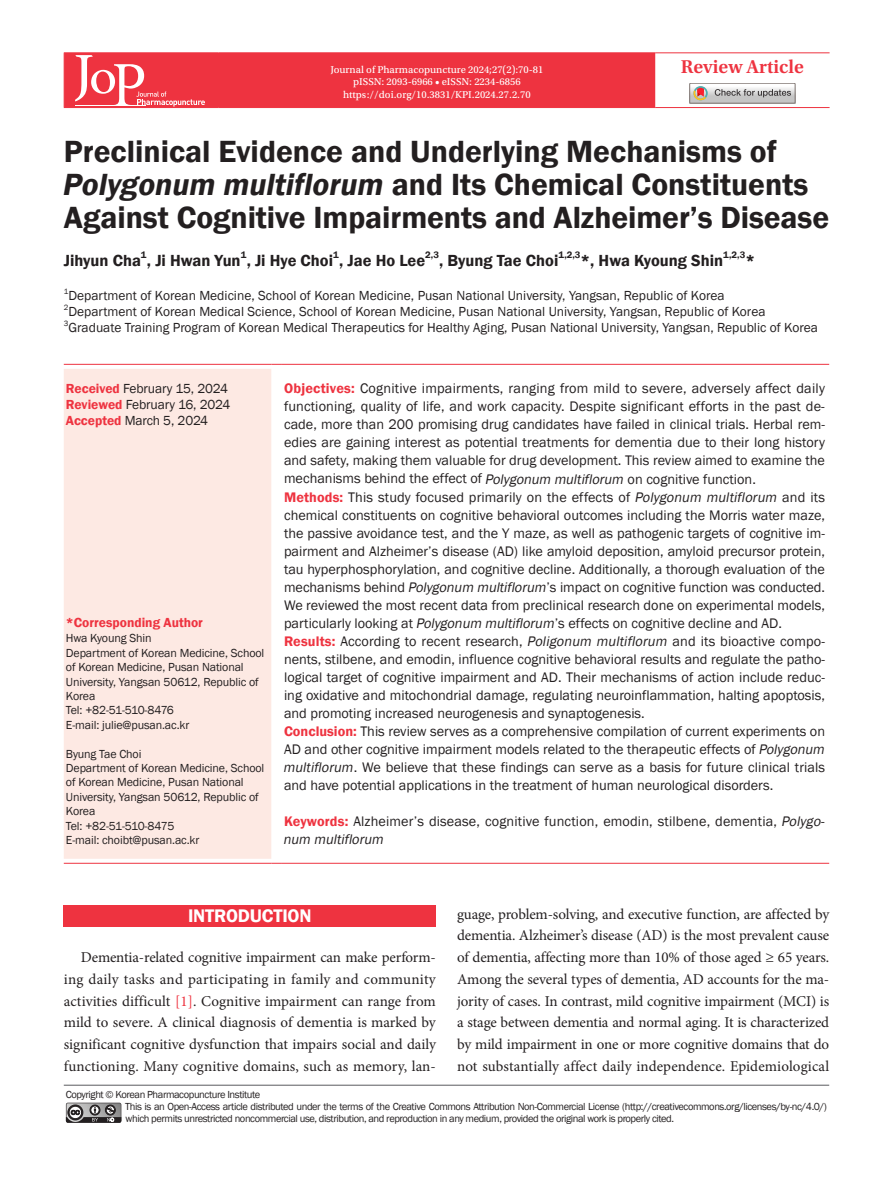
<style>
.page{position:relative;width:893px;height:1191px;background:#fff}
.page>*{position:absolute;margin:0;border:0;box-sizing:border-box;transform-origin:0 0}
.t1{font:600 31.5px/33px "Franklin Gothic";color:#231f20}
.t2{font:600 19.5px "Utopia Std";color:#ee3340}
.t3{font:600 18.75px "Franklin Gothic";letter-spacing:-.01em;color:#fff}
.t4{font:600 16.5px "Franklin Gothic";color:#231f20}
.t5{font:15px/21.8px "Minion Pro";letter-spacing:.005em;color:#231f20;text-align:justify}
.t6{font:14.25px/18px "Franklin Gothic";color:#231f20}
.t7{font:13.5px/16.2px "Franklin Gothic";color:#231f20}
.t8{font:600 13.5px "Franklin Gothic";color:#ee3340}
.t9{font:12px/14.4px "Franklin Gothic";letter-spacing:-.01em;color:#231f20}
.t10{font:10.5px/12px "Franklin Gothic";letter-spacing:-.04em;color:#231f20}
.t11{font:10.5px/12.6px "Utopia Std Capt";color:#fff;text-align:center}
.t12{font:600 9.6px "Franklin Gothic";color:#231f20}
.t13{font:7.8px "Franklin Gothic";color:#231f20}
.s1{font-style:italic}
.s2{font-weight:600;color:#ee3340}
.s3{color:#ee3340}
</style>
<div class="page">
<div style="left:64px;top:369px;width:207px;height:489px;background:#fde9e3"></div>
<hr style="left:64px;top:364px;width:207px;height:1px;background:#ee3340">
<hr style="left:282px;top:364px;width:547px;height:1px;background:#ee3340">
<hr style="left:64px;top:863px;width:207px;height:1px;background:#ee3340">
<hr style="left:282px;top:863px;width:547px;height:1px;background:#ee3340">
<div style="left:64px;top:905px;width:372px;height:21px;background:#ee3340"></div>
<hr style="left:64px;top:1084px;width:765px;height:1px;background:#6c6d70">
<svg style="left:66px;top:1102px;width:55px;height:20px"></svg>
<hr style="left:64px;top:52px;width:155px;height:1px;background:#ee3340">
<hr style="left:219px;top:52px;width:436px;height:1px;background:#ee3340">
<hr style="left:655px;top:52px;width:175px;height:1px;background:#ee3340">
<hr style="left:655px;top:107px;width:175px;height:1px;background:#ee3340">
<div style="left:64px;top:53px;width:591px;height:55px;background:#ee3340"></div>
<hr style="left:75px;top:105px;width:71px;height:1px;background:#fff">
<svg style="left:691px;top:88px;width:102px;height:13px"></svg>
<div style="left:689px;top:83px;width:106px;height:20px;border:1px solid #7e7470"></div>
<svg style="left:715px;top:89px;width:76px;height:8px"></svg>
<svg style="left:692px;top:86px;width:16px;height:15px"></svg>
<p class="t11" style="left:330px;top:63px;width:215px">Journal of Pharmacopuncture 2024;27(2):70-81 pISSN: 2093-6966 • eISSN: 2234-6856 https://doi.org/10.3831/KPI.2024.27.2.70</p>
<h2 class="t2" style="left:681px;top:56px;width:125px">Review Article</h2>
<h1 class="t1" style="left:62px;top:135px;width:769px">Preclinical Evidence and Underlying Mechanisms of<br><span class="s1">Polygonum multiflorum</span> and Its Chemical Constituents<br>Against Cognitive Impairments and Alzheimer’s Disease</h1>
<p class="t4" style="left:64px;top:250px;width:363px">Jihyun Cha , Ji Hwan Yun , Ji Hye Choi , Jae Ho Lee</p>
<p class="t12" style="left:141px;top:249px;width:7px">1</p>
<p class="t12" style="left:241px;top:249px;width:7px">1</p>
<p class="t12" style="left:333px;top:249px;width:7px">1</p>
<p class="t12" style="left:425px;top:249px;width:15px">2,3</p>
<p class="t4" style="left:439px;top:250px;width:121px">, Byung Tae Choi</p>
<p class="t12" style="left:558px;top:249px;width:24px">1,2,3</p>
<p class="t4" style="left:581px;top:250px;width:144px">*, Hwa Kyoung Shin</p>
<p class="t12" style="left:723px;top:249px;width:24px">1,2,3</p>
<p class="t4" style="left:745px;top:250px;width:11px">*</p>
<p class="t13" style="left:64px;top:286px;width:6px">1</p>
<p class="t7" style="left:68px;top:287px;width:658px">Department of Korean Medicine, School of Korean Medicine, Pusan National University, Yangsan, Republic of Korea</p>
<p class="t13" style="left:64px;top:302px;width:6px">2</p>
<p class="t7" style="left:68px;top:304px;width:699px">Department of Korean Medical Science, School of Korean Medicine, Pusan National University, Yangsan, Republic of Korea</p>
<p class="t13" style="left:64px;top:318px;width:6px">3</p>
<p class="t7" style="left:68px;top:320px;width:751px">Graduate Training Program of Korean Medical Therapeutics for Healthy Aging, Pusan National University, Yangsan, Republic of Korea</p>
<p class="t7" style="left:66px;top:380px;width:166px"><span class="s2">Received</span> February 15, 2024<br><span class="s2">Reviewed</span> February 16, 2024<br><span class="s2">Accepted</span> March 5, 2024</p>
<p class="t6" style="left:283px;top:380px;width:546px"><span class="s2">Objectives:</span> Cognitive impairments, ranging from mild to severe, adversely affect daily functioning, quality of life, and work capacity. Despite significant efforts in the past de&shy;cade, more than 200 promising drug candidates have failed in clinical trials. Herbal rem&shy;edies are gaining interest as potential treatments for dementia due to their long history and safety, making them valuable for drug development. This review aimed to examine the mechanisms behind the effect of <span class="s1">Polygonum multiflorum</span> on cognitive function.<br><span class="s2">Methods:</span> This study focused primarily on the effects of <span class="s1">Polygonum multiflorum</span> and its chemical constituents on cognitive behavioral outcomes including the Morris water maze, the passive avoidance test, and the Y maze, as well as pathogenic targets of cognitive im&shy;pairment and Alzheimer’s disease (AD) like amyloid deposition, amyloid precursor protein, tau hyperphosphorylation, and cognitive decline. Additionally, a thorough evaluation of the mechanisms behind <span class="s1">Polygonum multiflorum</span>’s impact on cognitive function was conducted.<br>We reviewed the most recent data from preclinical research done on experimental models, particularly looking at <span class="s1">Polygonum multiflorum</span>’s effects on cognitive decline and AD.<br><span class="s2">Results:</span> According to recent research, <span class="s1">Poligonum multiflorum</span> and its bioactive compo&shy;nents, stilbene, and emodin, influence cognitive behavioral results and regulate the patho&shy;logical target of cognitive impairment and AD. Their mechanisms of action include reduc&shy;ing oxidative and mitochondrial damage, regulating neuroinflammation, halting apoptosis, and promoting increased neurogenesis and synaptogenesis.<br><span class="s2">Conclusion:</span> This review serves as a comprehensive compilation of current experiments on AD and other cognitive impairment models related to the therapeutic effects of <span class="s1">Polygonum multiflorum</span>. We believe that these findings can serve as a basis for future clinical trials and have potential applications in the treatment of human neurological disorders.</p>
<p class="t6" style="left:283px;top:812px;width:546px"><span class="s2">Keywords:</span> Alzheimer’s disease, cognitive function, emodin, stilbene, dementia, <span class="s1">Polygo&shy;num multiflorum</span></p>
<p class="t8" style="left:66px;top:614px;width:139px">*Corresponding Author</p>
<p class="t9" style="left:66px;top:631px;width:200px">Hwa Kyoung Shin<br>Department of Korean Medicine, School of Korean Medicine, Pusan National<br>University, Yangsan 50612, Republic of<br>Korea<br>Tel: +82-51-510-8476<br>E-mail: julie@pusan.ac.kr</p>
<p class="t9" style="left:66px;top:746px;width:200px">Byung Tae Choi<br>Department of Korean Medicine, School of Korean Medicine, Pusan National<br>University, Yangsan 50612, Republic of<br>Korea<br>Tel: +82-51-510-8475<br>E-mail: choibt@pusan.ac.kr</p>
<p class="t5" style="left:457px;top:903px;width:374px">guage, problem-solving, and executive function, are affected by dementia. Alzheimer’s disease (AD) is the most prevalent cause of dementia, affecting more than 10% of those aged ≥ 65 years.<br>Among the several types of dementia, AD accounts for the ma&shy;jority of cases. In contrast, mild cognitive impairment (MCI) is a stage between dementia and normal aging. It is characterized by mild impairment in one or more cognitive domains that do not substantially affect daily independence. Epidemiological</p>
<p class="t10" style="left:125px;top:1089px;width:703px;text-indent:-59px">Copyright © Korean Pharmacopuncture Institute<br>This is an Open-Access article distributed under the terms of the Creative Commons Attribution Non-Commercial License (http://creativecommons.org/licenses/by-nc/4.0/) which permits unrestricted noncommercial use, distribution, and reproduction in any medium, provided the original work is properly cited.</p>
<h3 class="t3" style="left:188px;top:904px;width:125px">INTRODUCTION</h3>
<p class="t5" style="left:64px;top:946px;width:374px;text-indent:17px">Dementia-related cognitive impairment can make perform&shy;ing daily tasks and participating in family and community activities difficult <span class="s3">[1]</span>. Cognitive impairment can range from mild to severe. A clinical diagnosis of dementia is marked by significant cognitive dysfunction that impairs social and daily functioning. Many cognitive domains, such as memory, lan-</p>
</div>
